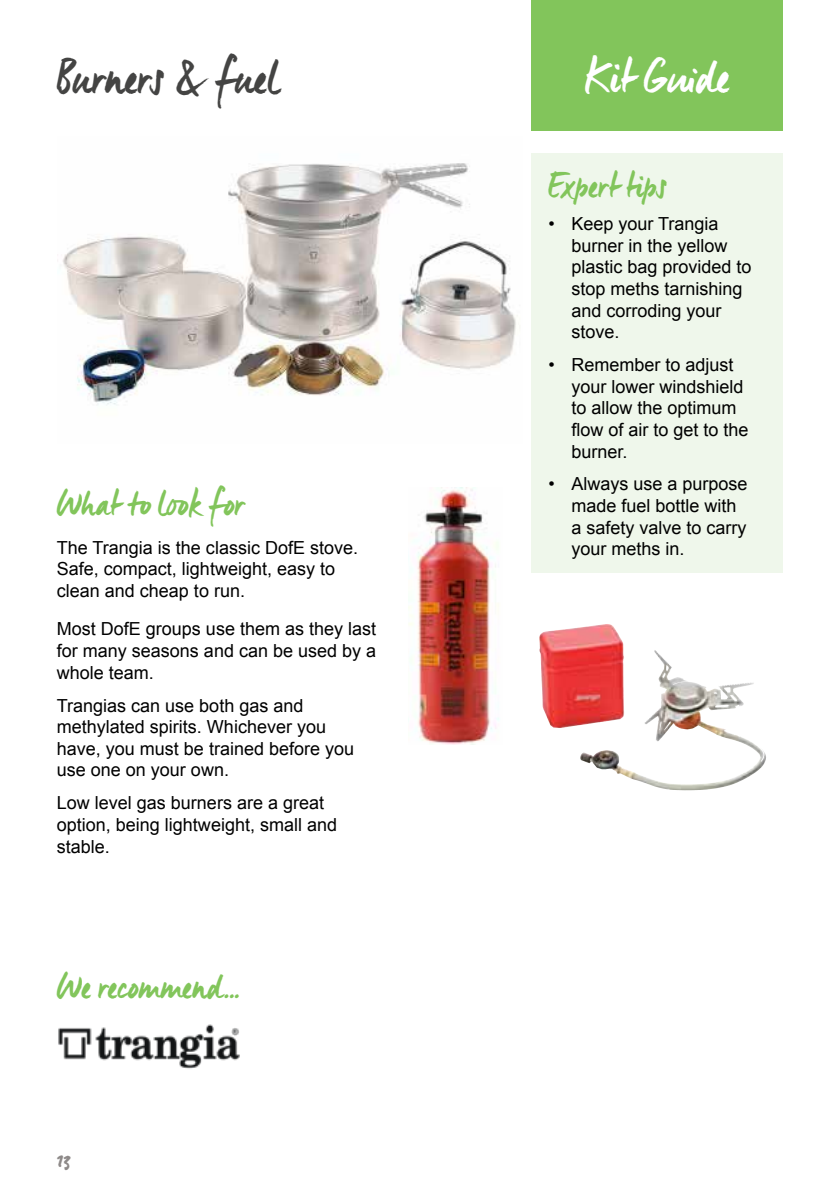
<style>
.page{position:relative;width:840px;height:1191px;background:#fff}
.page>*{position:absolute;margin:0;border:0;box-sizing:border-box;transform-origin:0 0}
.t1{font:48px "Manus";color:#444443}
.t2{font:48px "Manus";letter-spacing:.005em;color:#fff}
.t3{font:36px "Manus";color:#82c55b}
.t4{font:24px "Manus";color:#8e8a89}
.t5{font:18px/21.6px "Arial";color:#000}
</style>
<div class="page">
<img style="left:58px;top:1024px;width:182px;height:45px">
<div style="left:531px;top:153px;width:251px;height:419px;background:#eff7eb"></div>
<div style="left:531px;top:0;width:251px;height:130px;background:#82c55b"></div>
<img style="left:539px;top:624px;width:67px;height:60px">
<img style="left:62px;top:163px;width:456px;height:242px">
<img style="left:408px;top:488px;width:91px;height:256px">
<h1 class="t1" style="left:57px;top:48px;width:223px">Burners &amp; fuel</h1>
<h2 class="t3" style="left:57px;top:481px;width:189px">What to look for</h2>
<p class="t5" style="left:57px;top:536px;width:303px">The Trangia is the classic DofE stove.<br>Safe, compact, lightweight, easy to clean and cheap to run.</p>
<p class="t5" style="left:57px;top:618px;width:321px;text-align:justify">Most DofE groups use them as they last for many seasons and can be used by a whole team.</p>
<p class="t5" style="left:57px;top:694px;width:299px">Trangias can use both gas and methylated spirits. Whichever you have, you must be trained before you use one on your own.</p>
<p class="t5" style="left:57px;top:792px;width:282px">Low level gas burners are a great option, being lightweight, small and stable.</p>
<h2 class="t3" style="left:57px;top:964px;width:184px">We recommend...</h2>
<h3 class="t4" style="left:57px;top:1144px;width:16px">13</h3>
<h1 class="t2" style="left:585px;top:47px;width:146px">Kit Guide</h1>
<h2 class="t3" style="left:548px;top:164px;width:120px">Expert tips</h2>
<p class="t5" style="left:571px;top:213px;width:182px;text-indent:-23px">• Keep your Trangia burner in the yellow plastic bag provided to stop meths tarnishing and corroding your stove.</p>
<p class="t5" style="left:571px;top:354px;width:179px;text-indent:-23px">• Remember to adjust your lower windshield to allow the optimum flow of air to get to the burner.</p>
<p class="t5" style="left:571px;top:473px;width:178px;text-indent:-23px">• Always use a purpose made fuel bottle with a safety valve to carry your meths in.</p>
</div>
